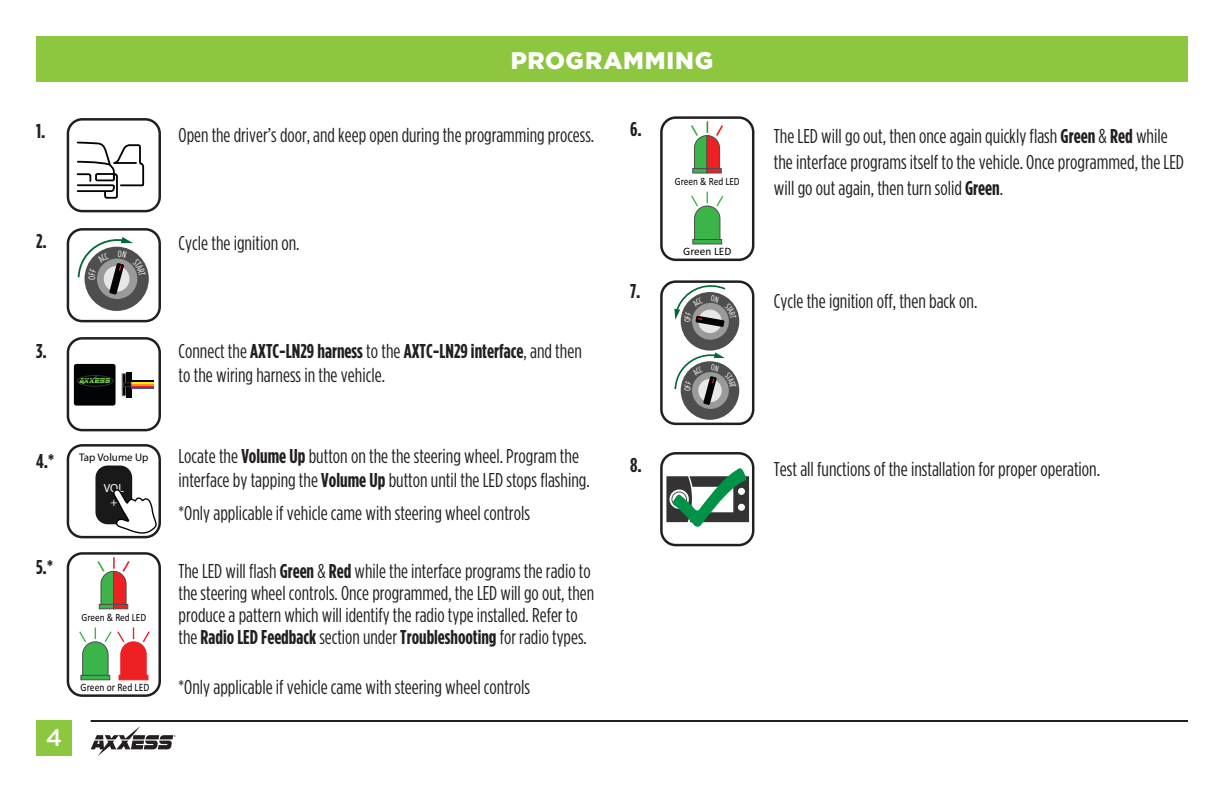
<style>
.page{position:relative;width:1224px;height:792px;background:#fff}
.page>*{position:absolute;margin:0;border:0;box-sizing:border-box;transform-origin:0 0}
.t1{font:900 24px "Gotham";letter-spacing:.035em;color:#fff}
.t2{font:500 24px "Gotham";color:#fff}
.body_copy{font:20px/22px "Gotham Condensed";color:#231f20}
.Figure_X{font:700 20px "Gotham Condensed";color:#231f20}
.t3{font:11.8px/14.2px "Myriad Pro";color:#fff;text-align:center}
.t4{font:11.4px "Calibri";color:#020304;scale:.85 1}
.t5{font:11.4px "Calibri";color:#020304}
.t6{font:11px "Calibri";color:#020304;scale:.85 1}
.t7{font:11px "Myriad Pro";color:#020304}
.s1{font-weight:700}
</style>
<div class="page">
<div style="left:36px;top:36px;width:1152px;height:45px;background:#8dc73f"></div>
<div style="left:36px;top:720px;width:36px;height:36px;background:#8dc73f"></div>
<hr style="left:91px;top:720px;width:1097px;height:2px;background:#231f20">
<svg style="left:91px;top:726px;width:85px;height:30px"></svg>
<div style="left:67px;top:228px;width:94px;height:94px;border:2px solid #231f20;border-radius:14px"></div>
<svg style="left:68px;top:340px;width:90px;height:90px"></svg>
<div style="left:67px;top:337px;width:94px;height:94px;border:2px solid #231f20;border-radius:14px"></div>
<svg style="left:68px;top:447px;width:90px;height:90px"></svg>
<div style="left:67px;top:444px;width:94px;height:94px;border:2px solid #231f20;border-radius:14px"></div>
<svg style="left:68px;top:121px;width:90px;height:90px"></svg>
<div style="left:67px;top:118px;width:94px;height:94px;border:2px solid #231f20;border-radius:14px"></div>
<svg style="left:72px;top:555px;width:84px;height:139px"></svg>
<div style="left:67px;top:552px;width:94px;height:145px;border:2px solid #231f20;border-radius:14px"></div>
<svg style="left:665px;top:119px;width:84px;height:141px"></svg>
<div style="left:660px;top:116px;width:94px;height:145px;border:2px solid #231f20;border-radius:14px"></div>
<div style="left:660px;top:280px;width:94px;height:145px;border:2px solid #231f20;border-radius:14px"></div>
<svg style="left:663px;top:453px;width:90px;height:92px"></svg>
<div style="left:660px;top:452px;width:94px;height:94px;border:2px solid #231f20;border-radius:14px"></div>
<svg style="left:68px;top:229px;width:92px;height:92px"></svg>
<svg style="left:665px;top:282px;width:84px;height:142px"></svg>
<p class="t1" style="left:511px;top:46px;width:204px">PROGRAMMING</p>
<p class="Figure_X" style="left:36px;top:120px;width:11px">1.</p>
<p class="body_copy" style="left:179px;top:124px;width:417px">Open the driver’s door, and keep open during the programming process.</p>
<p class="Figure_X" style="left:630px;top:118px;width:13px">6.</p>
<p class="t6" style="left:675px;top:174px;width:78px">Green &amp; Red LED</p>
<p class="body_copy" style="left:774px;top:122px;width:412px;line-height:26px">The LED will go out, then once again quickly flash <span class="s1">Green</span> &amp; <span class="s1">Red</span> while the interface programs itself to the vehicle. Once programmed, the LED will go out again, then turn solid <span class="s1">Green</span>.</p>
<p class="Figure_X" style="left:36px;top:230px;width:12px">2.</p>
<p class="body_copy" style="left:179px;top:232px;width:123px">Cycle the ignition on.</p>
<p class="t5" style="left:683px;top:244px;width:50px">Green LED</p>
<p class="Figure_X" style="left:630px;top:280px;width:12px">7.</p>
<p class="body_copy" style="left:774px;top:289px;width:205px">Cycle the ignition off, then back on.</p>
<p class="Figure_X" style="left:36px;top:340px;width:12px">3.</p>
<p class="body_copy" style="left:179px;top:339px;width:405px;line-height:24px">Connect the <span class="s1">AXTC-LN29 harness</span> to the <span class="s1">AXTC-LN29 interface</span>, and then to the wiring harness in the vehicle.</p>
<p class="Figure_X" style="left:36px;top:450px;width:20px">4.*</p>
<p class="t7" style="left:79px;top:451px;width:71px">Tap Volume Up</p>
<p class="t3" style="left:104px;top:481px;width:22px">VOL +</p>
<p class="body_copy" style="left:179px;top:444px;width:413px;line-height:24px">Locate the <span class="s1">Volume Up</span> button on the the steering wheel. Program the interface by tapping the <span class="s1">Volume Up</span> button until the LED stops flashing.</p>
<p class="body_copy" style="left:179px;top:502px;width:353px">*Only applicable if vehicle came with steering wheel controls</p>
<p class="Figure_X" style="left:630px;top:454px;width:13px">8.</p>
<p class="body_copy" style="left:774px;top:457px;width:328px">Test all functions of the installation for proper operation.</p>
<p class="Figure_X" style="left:36px;top:556px;width:18px">5.*</p>
<p class="t6" style="left:81px;top:610px;width:78px">Green &amp; Red LED</p>
<p class="t4" style="left:81px;top:680px;width:82px">Green or Red LED</p>
<p class="body_copy" style="left:179px;top:560px;width:417px">The LED will flash <span class="s1">Green</span> &amp; <span class="s1">Red</span> while the interface programs the radio to the steering wheel controls. Once programmed, the LED will go out, then produce a pattern which will identify the radio type installed. Refer to the <span class="s1">Radio LED Feedback</span> section under <span class="s1">Troubleshooting</span> for radio types.</p>
<p class="body_copy" style="left:179px;top:676px;width:353px">*Only applicable if vehicle came with steering wheel controls</p>
<p class="t2" style="left:46px;top:723px;width:18px">4</p>
</div>
